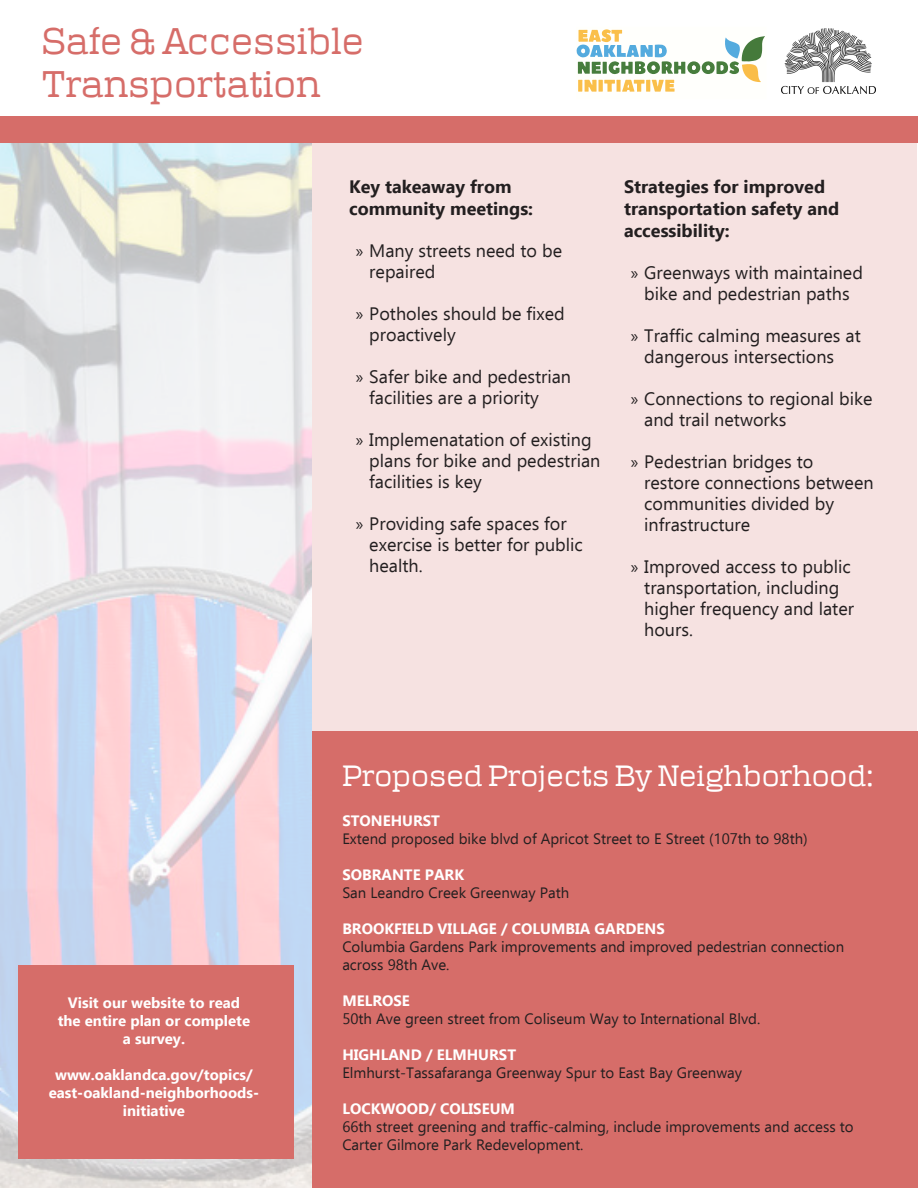
<style>
.page{position:relative;width:918px;height:1188px;background:#fff}
.page>*{position:absolute;margin:0;border:0;box-sizing:border-box;transform-origin:0 0}
.t1{font:36px "Polaris";color:#d66d69}
.t2{font:28.5px "Polaris";color:#fff}
.t3{font:18px/21px "Ebrima";color:#231f20}
.t4{font:700 18px "Ebrima";color:#231f20}
.t5{font:15px/18px "Ebrima";color:#231f20}
.t6{font:700 15px/18px "Ebrima";color:#fff;text-align:center}
.s1{font-family:"Myriad Pro"}
</style>
<div class="page">
<div style="left:313px;top:143px;width:604px;height:589px;background:#f6e2e1"></div>
<svg style="left:576px;top:29px;width:189px;height:63px"></svg>
<img style="left:782px;top:29px;width:94px;height:64px">
<div style="left:312px;top:732px;width:606px;height:456px;background:#d66d69"></div>
<div style="left:0;top:117px;width:918px;height:26px;background:#d66d69"></div>
<img style="left:0;top:143px;width:312px;height:1045px">
<div style="left:18px;top:965px;width:276px;height:193px;background:#d66d69"></div>
<p class="t1" style="left:42px;top:18px;width:323px">Safe &amp; Accessible</p>
<p class="t1" style="left:42px;top:62px;width:280px">Transportation</p>
<p class="t4" style="left:349px;top:174px;width:164px">Key takeaway from</p>
<p class="t4" style="left:349px;top:195px;width:186px">community meetings:</p>
<p class="t3" style="left:369px;top:240px;width:194px;text-indent:-14px"><span class="s1">»</span> Many streets need to be repaired</p>
<p class="t3" style="left:369px;top:303px;width:197px;text-indent:-14px"><span class="s1">»</span> Potholes should be fixed proactively</p>
<p class="t3" style="left:369px;top:366px;width:203px;text-indent:-14px"><span class="s1">»</span> Safer bike and pedestrian facilities are a priority</p>
<p class="t3" style="left:369px;top:429px;width:233px;text-indent:-14px"><span class="s1">»</span> Implemenatation of existing plans for bike and pedestrian facilities is key</p>
<p class="t3" style="left:369px;top:513px;width:215px;text-indent:-14px"><span class="s1">»</span> Providing safe spaces for exercise is better for public health.</p>
<p class="t4" style="left:624px;top:174px;width:203px">Strategies for improved</p>
<p class="t4" style="left:624px;top:195px;width:217px">transportation safety and</p>
<p class="t4" style="left:624px;top:217px;width:107px">accessibility:</p>
<p class="t3" style="left:631px;top:261px;width:234px;text-align:center"><span class="s1">»</span> Greenways with maintained bike and pedestrian paths</p>
<p class="t3" style="left:644px;top:324px;width:218px;text-indent:-14px"><span class="s1">»</span> Traffic calming measures at dangerous intersections</p>
<p class="t3" style="left:644px;top:387px;width:230px;text-indent:-14px"><span class="s1">»</span> Connections to regional bike and trail networks</p>
<p class="t3" style="left:644px;top:450px;width:231px;text-indent:-14px"><span class="s1">»</span> Pedestrian bridges to<br>restore connections between communities divided by infrastructure</p>
<p class="t3" style="left:644px;top:555px;width:211px;text-indent:-14px"><span class="s1">»</span> Improved access to public transportation, including higher frequency and later hours.</p>
<p class="t6" style="left:68px;top:993px;width:174px">Visit our website to read</p>
<p class="t6" style="left:58px;top:1011px;width:194px">the entire plan or complete</p>
<p class="t6" style="left:123px;top:1029px;width:64px">a survey.</p>
<p class="t6" style="left:49px;top:1065px;width:212px">www.oaklandca.gov/topics/ east-oakland-neighborhoods-</p>
<p class="t6" style="left:123px;top:1101px;width:64px">initiative</p>
<p class="t2" style="left:342px;top:758px;width:533px">Proposed Projects By Neighborhood:</p>
<p class="t6" style="left:342px;top:811px;width:99px">STONEHURST</p>
<p class="t5" style="left:342px;top:829px;width:467px">Extend proposed bike blvd of Apricot Street to E Street (107th to 98th)</p>
<p class="t6" style="left:342px;top:865px;width:123px">SOBRANTE PARK</p>
<p class="t5" style="left:342px;top:883px;width:229px">San Leandro Creek Greenway Path</p>
<p class="t6" style="left:342px;top:919px;width:324px">BROOKFIELD VILLAGE / COLUMBIA GARDENS</p>
<p class="t5" style="left:342px;top:937px;width:503px">Columbia Gardens Park improvements and improved pedestrian connection</p>
<p class="t5" style="left:342px;top:955px;width:109px">across 98th Ave.</p>
<p class="t6" style="left:342px;top:991px;width:69px">MELROSE</p>
<p class="t5" style="left:342px;top:1009px;width:419px">50th Ave green street from Coliseum Way to International Blvd.</p>
<p class="t6" style="left:342px;top:1045px;width:175px">HIGHLAND / ELMHURST</p>
<p class="t5" style="left:342px;top:1063px;width:401px">Elmhurst-Tassafaranga Greenway Spur to East Bay Greenway</p>
<p class="t6" style="left:342px;top:1099px;width:174px">LOCKWOOD/ COLISEUM</p>
<p class="t5" style="left:342px;top:1117px;width:513px">66th street greening and traffic-calming, include improvements and access to<br>Carter Gilmore Park Redevelopment.</p>
</div>
